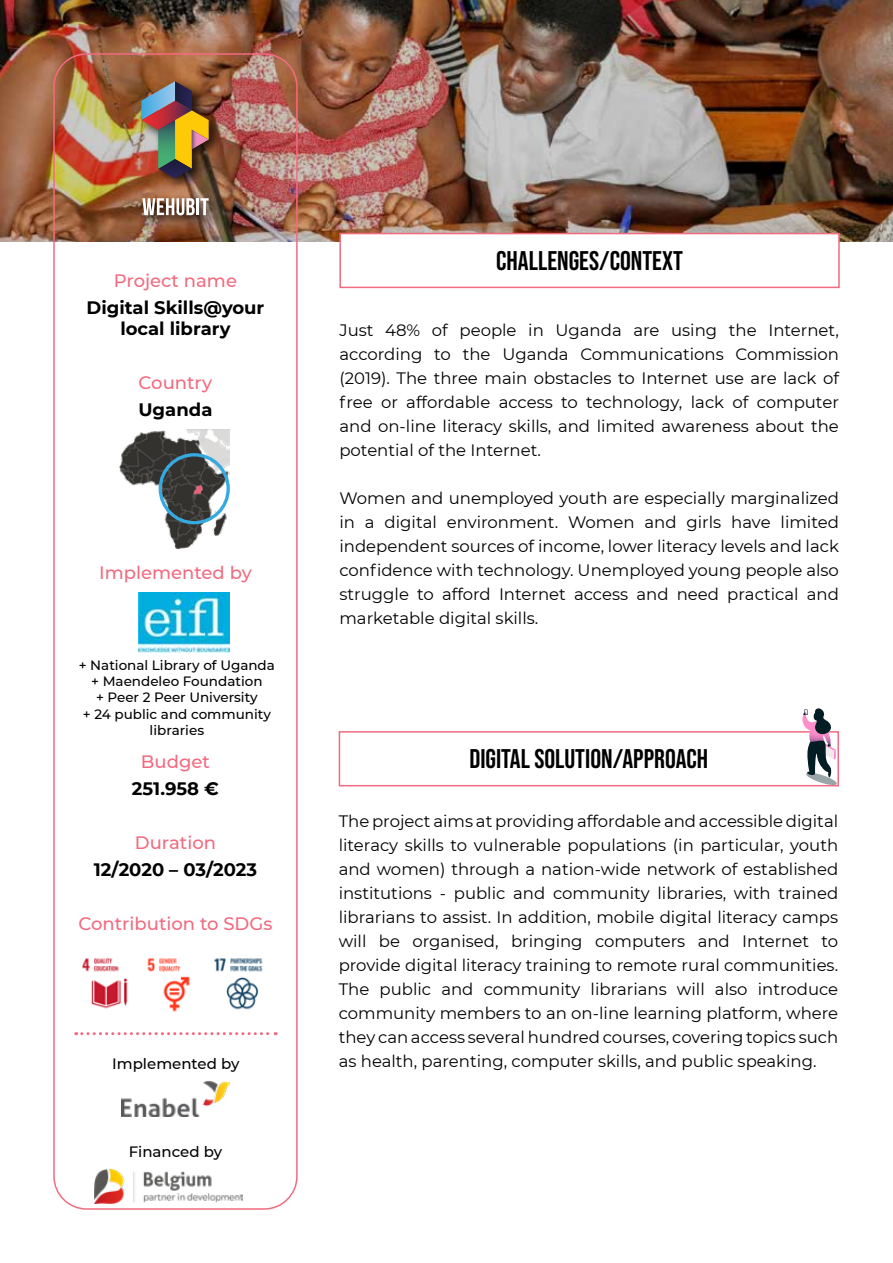
<style>
.page{position:relative;width:893px;height:1263px;background:#fff}
.page>*{position:absolute;margin:0;border:0;box-sizing:border-box;transform-origin:0 0}
.t1{font:27px "Bebas Neue";color:#000}
.t2{font:500 18px "Montserrat";color:#f26b80}
.t3{font:700 18px/21px "Montserrat";color:#000;text-align:center}
.t4{font:16.5px/24px "Montserrat";color:#000;text-align:justify}
.t5{font:500 15px "Montserrat";color:#000}
.t6{font:500 13.5px/16.2px "Montserrat";color:#000;text-align:center}
</style>
<div class="page">
<img style="left:0;top:0;width:893px;height:242px">
<div style="left:53px;top:53px;width:245px;height:1157px;border:2px solid #f26b80;border-radius:33px"></div>
<div style="left:137px;top:78px;width:86px;height:151px;background:#000;opacity:.75"></div>
<img style="left:141px;top:81px;width:68px;height:97px">
<svg style="left:142px;top:198px;width:67px;height:17px"></svg>
<svg style="left:76px;top:1032px;width:200px;height:3px"></svg>
<img style="left:95px;top:1169px;width:147px;height:34px">
<img style="left:122px;top:1081px;width:107px;height:36px">
<img style="left:82px;top:958px;width:46px;height:51px">
<img style="left:147px;top:958px;width:43px;height:54px">
<img style="left:214px;top:958px;width:49px;height:52px">
<div style="left:339px;top:233px;width:501px;height:55px;background:#fff;border:2px solid #f26b80"></div>
<div style="left:339px;top:731px;width:500px;height:55px;background:#fff;border:2px solid #f26b80"></div>
<svg style="left:802px;top:708px;width:35px;height:78px"></svg>
<img style="left:119px;top:429px;width:111px;height:119px">
<div style="left:159px;top:453px;width:71px;height:71px;border:3px solid #36a9e1;border-radius:50%"></div>
<img style="left:138px;top:592px;width:91px;height:60px">
<p class="t2" style="left:114px;top:268px;width:125px">Project name</p>
<p class="t3" style="left:87px;top:297px;width:179px">Digital Skills@your local library</p>
<p class="t2" style="left:139px;top:370px;width:75px">Country</p>
<p class="t3" style="left:138px;top:399px;width:75px">Uganda</p>
<p class="t2" style="left:99px;top:559px;width:154px">Implemented by</p>
<p class="t6" style="left:79px;top:657px;width:198px">+ National Library of Uganda + Maendeleo Foundation<br>+ Peer 2 Peer University<br>+ 24 public and community libraries</p>
<p class="t2" style="left:141px;top:748px;width:70px">Budget</p>
<p class="t3" style="left:132px;top:777px;width:89px">251.958 €</p>
<p class="t2" style="left:135px;top:829px;width:83px">Duration</p>
<p class="t3" style="left:94px;top:858px;width:165px">12/2020 – 03/2023</p>
<p class="t2" style="left:79px;top:910px;width:195px">Contribution to SDGs</p>
<p class="t5" style="left:112px;top:1053px;width:129px">Implemented by</p>
<p class="t5" style="left:129px;top:1141px;width:95px">Financed by</p>
<h1 class="t1" style="left:496px;top:245px;width:188px">CHALLENGES/CONTEXT</h1>
<p class="t4" style="left:339px;top:317px;width:501px">Just 48% of people in Uganda are using the Internet, according to the Uganda Communications Commission (2019). The three main obstacles to Internet use are lack of free or affordable access to technology, lack of computer and on-line literacy skills, and limited awareness about the potential of the Internet.</p>
<p class="t4" style="left:339px;top:485px;width:501px">Women and unemployed youth are especially marginalized in a digital environment. Women and girls have limited independent sources of income, lower literacy levels and lack confidence with technology. Unemployed young people also struggle to afford Internet access and need practical and marketable digital skills.</p>
<h1 class="t1" style="left:469px;top:743px;width:240px">DIGITAL SOLUTION/APPROACH</h1>
<p class="t4" style="left:339px;top:808px;width:501px">The project aims at providing affordable and accessible digital literacy skills to vulnerable populations (in particular, youth and women) through a nation-wide network of established institutions - public and community libraries, with trained librarians to assist. In addition, mobile digital literacy camps will be organised, bringing computers and Internet to provide digital literacy training to remote rural communities.<br>The public and community librarians will also introduce community members to an on-line learning platform, where they can access several hundred courses, covering topics such as health, parenting, computer skills, and public speaking.</p>
</div>
